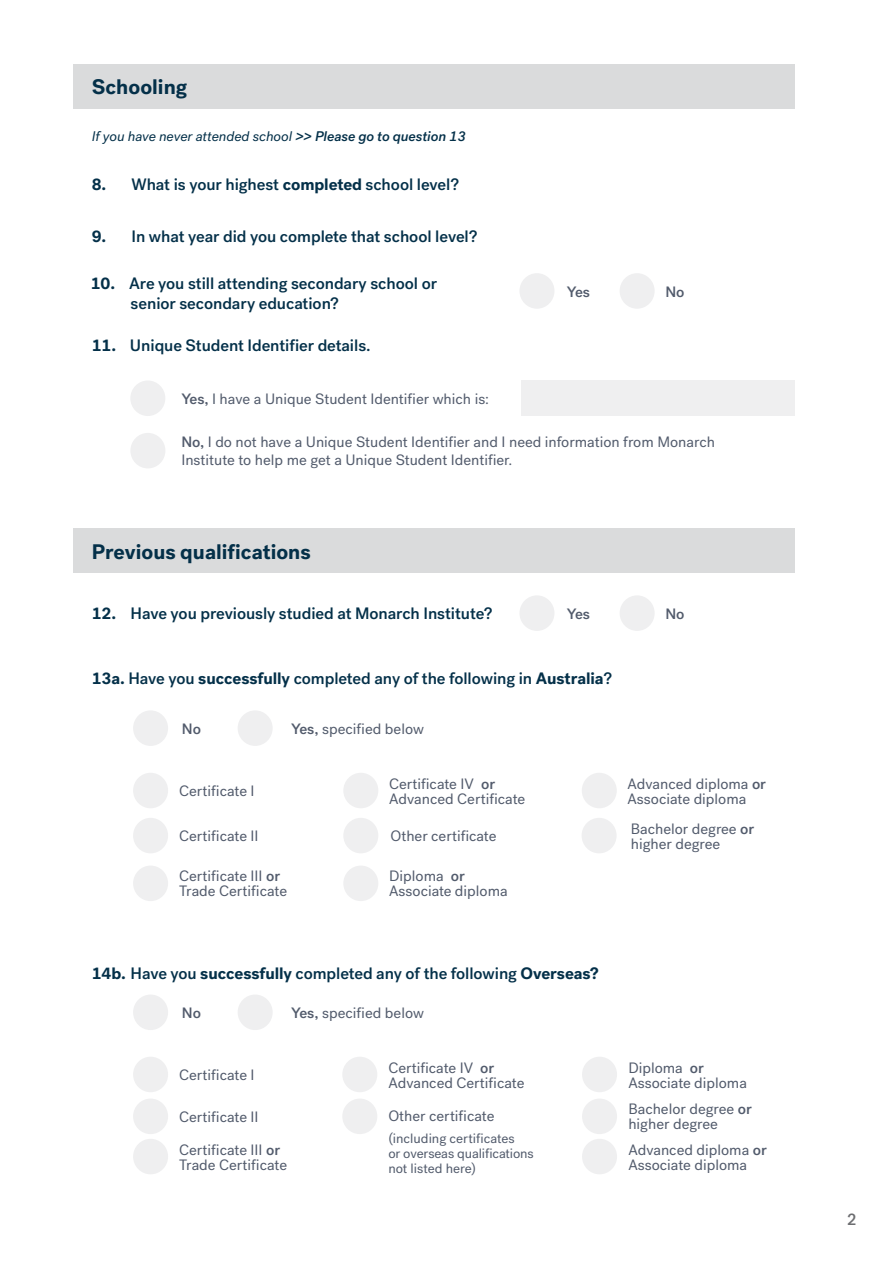
<style>
.page{position:relative;width:893px;height:1263px;background:#fff}
.page>*{position:absolute;margin:0;border:0;box-sizing:border-box;transform-origin:0 0}
.t1{font:700 21px "Post Grotesk";color:#043049}
.t2{font:500 16.5px/19.8px "Post Grotesk";letter-spacing:-.005em;color:#043049}
.t3{font:500 16.5px "Post Grotesk";color:#6d6e71}
.t4{font:15px/15px "Post Grotesk";color:#525b6c}
.t5{font:500 15px "Post Grotesk";color:#525b6c}
.t6{font:italic 13.95px "Post Grotesk";letter-spacing:-.005em;color:#043049}
.t7{font:13.5px/15px "Post Grotesk";letter-spacing:-.01em;color:#525b6c}
.s1{font-weight:500}
.s2{font-weight:700}
</style>
<div class="page">
<div style="left:73px;top:528px;width:721px;height:44px;background:#dadbdc"></div>
<div style="left:73px;top:64px;width:721px;height:44px;background:#dadbdc"></div>
<div style="left:582px;top:818px;width:35px;height:35px;background:#efeff0;border-radius:50%"></div>
<div style="left:343px;top:773px;width:35px;height:35px;background:#efeff0;border-radius:50%"></div>
<div style="left:133px;top:773px;width:35px;height:35px;background:#efeff0;border-radius:50%"></div>
<div style="left:343px;top:865px;width:35px;height:36px;background:#efeff0;border-radius:50%"></div>
<div style="left:133px;top:818px;width:35px;height:35px;background:#efeff0;border-radius:50%"></div>
<div style="left:582px;top:773px;width:35px;height:35px;background:#efeff0;border-radius:50%"></div>
<div style="left:133px;top:865px;width:35px;height:36px;background:#efeff0;border-radius:50%"></div>
<div style="left:343px;top:818px;width:35px;height:35px;background:#efeff0;border-radius:50%"></div>
<div style="left:521px;top:380px;width:273px;height:36px;background:#efeff0"></div>
<div style="left:130px;top:380px;width:35px;height:36px;background:#efeff0;border-radius:50%"></div>
<div style="left:130px;top:433px;width:35px;height:35px;background:#efeff0;border-radius:50%"></div>
<div style="left:238px;top:710px;width:35px;height:36px;background:#efeff0;border-radius:50%"></div>
<div style="left:133px;top:710px;width:35px;height:36px;background:#efeff0;border-radius:50%"></div>
<div style="left:620px;top:595px;width:35px;height:36px;background:#efeff0;border-radius:50%"></div>
<div style="left:519px;top:595px;width:35px;height:36px;background:#efeff0;border-radius:50%"></div>
<div style="left:620px;top:273px;width:35px;height:36px;background:#efeff0;border-radius:50%"></div>
<div style="left:519px;top:273px;width:35px;height:36px;background:#efeff0;border-radius:50%"></div>
<div style="left:582px;top:1098px;width:35px;height:36px;background:#efeff0;border-radius:50%"></div>
<div style="left:342px;top:1057px;width:35px;height:35px;background:#efeff0;border-radius:50%"></div>
<div style="left:133px;top:1057px;width:35px;height:35px;background:#efeff0;border-radius:50%"></div>
<div style="left:582px;top:1057px;width:35px;height:35px;background:#efeff0;border-radius:50%"></div>
<div style="left:133px;top:1098px;width:35px;height:36px;background:#efeff0;border-radius:50%"></div>
<div style="left:582px;top:1139px;width:35px;height:35px;background:#efeff0;border-radius:50%"></div>
<div style="left:133px;top:1139px;width:35px;height:35px;background:#efeff0;border-radius:50%"></div>
<div style="left:342px;top:1098px;width:35px;height:36px;background:#efeff0;border-radius:50%"></div>
<div style="left:238px;top:994px;width:35px;height:36px;background:#efeff0;border-radius:50%"></div>
<div style="left:133px;top:994px;width:35px;height:36px;background:#efeff0;border-radius:50%"></div>
<h1 class="t1" style="left:92px;top:74px;width:97px">Schooling</h1>
<p class="t6" style="left:92px;top:128px;width:376px">If you have never attended school <span class="s1">&gt;&gt; Please go to question 13</span></p>
<p class="t2" style="left:92px;top:174px;width:369px"><span class="s2">8.</span> What is your highest <span class="s2">completed</span> school level?</p>
<p class="t2" style="left:92px;top:226px;width:387px"><span class="s2">9.</span> In what year did you complete that school level?</p>
<p class="t2" style="left:131px;top:273px;width:308px;text-indent:-40px"><span class="s2">10.</span> Are you still attending secondary school or senior secondary education?</p>
<p class="t2" style="left:92px;top:335px;width:280px"><span class="s2">11.</span> Unique Student Identifier details.</p>
<p class="t4" style="left:181px;top:391px;width:309px"><span class="s1">Yes,</span> I have a Unique Student Identifier which is:</p>
<p class="t5" style="left:567px;top:282px;width:25px">Yes</p>
<p class="t5" style="left:665px;top:282px;width:21px">No</p>
<p class="t4" style="left:181px;top:433px;width:535px;line-height:18px"><span class="s1">No,</span> I do not have a Unique Student Identifier and I need information from Monarch<br>Institute to help me get a Unique Student Identifier.</p>
<h1 class="t1" style="left:92px;top:538px;width:221px">Previous qualifications</h1>
<p class="t2" style="left:92px;top:604px;width:402px"><span class="s2">12.</span> Have you previously studied at Monarch Institute?</p>
<p class="t5" style="left:567px;top:604px;width:25px">Yes</p>
<p class="t5" style="left:665px;top:604px;width:21px">No</p>
<p class="t2" style="left:92px;top:668px;width:522px"><span class="s2">13a.</span> Have you <span class="s2">successfully</span> completed any of the following in <span class="s2">Australia</span>?</p>
<p class="t5" style="left:182px;top:719px;width:21px">No</p>
<p class="t4" style="left:291px;top:721px;width:134px"><span class="s1">Yes,</span> specified below</p>
<p class="t4" style="left:179px;top:783px;width:77px">Certificate I</p>
<p class="t4" style="left:179px;top:829px;width:81px">Certificate II</p>
<p class="t4" style="left:179px;top:869px;width:109px">Certificate III <span class="s1">or<br></span>Trade Certificate</p>
<p class="t4" style="left:389px;top:776px;width:138px">Certificate IV <span class="s1">or<br></span>Advanced Certificate</p>
<p class="t4" style="left:390px;top:829px;width:108px">Other certificate</p>
<p class="t4" style="left:389px;top:869px;width:120px">Diploma <span class="s1">or<br></span>Associate diploma</p>
<p class="t2" style="left:92px;top:964px;width:509px"><span class="s2">14b.</span> Have you <span class="s2">successfully</span> completed any of the following <span class="s2">Overseas?</span></p>
<p class="t5" style="left:182px;top:1004px;width:21px">No</p>
<p class="t4" style="left:291px;top:1005px;width:134px"><span class="s1">Yes,</span> specified below</p>
<p class="t4" style="left:179px;top:1067px;width:77px">Certificate I</p>
<p class="t4" style="left:388px;top:1060px;width:138px">Certificate IV <span class="s1">or<br></span>Advanced Certificate</p>
<p class="t4" style="left:628px;top:776px;width:140px">Advanced diploma <span class="s1">or<br></span>Associate diploma</p>
<p class="t4" style="left:631px;top:821px;width:125px">Bachelor degree <span class="s1">or </span>higher degree</p>
<p class="t4" style="left:628px;top:1060px;width:120px">Diploma <span class="s1">or<br></span>Associate diploma</p>
<p class="t4" style="left:179px;top:1109px;width:81px">Certificate II</p>
<p class="t4" style="left:179px;top:1142px;width:109px">Certificate III <span class="s1">or<br></span>Trade Certificate</p>
<p class="t4" style="left:628px;top:1102px;width:125px">Bachelor degree <span class="s1">or </span>higher degree</p>
<p class="t4" style="left:388px;top:1108px;width:108px">Other certificate</p>
<p class="t7" style="left:388px;top:1131px;width:147px">(including certificates<br>or overseas qualifications not listed here)</p>
<p class="t4" style="left:628px;top:1142px;width:140px">Advanced diploma <span class="s1">or<br></span>Associate diploma</p>
<p class="t3" style="left:847px;top:1209px;width:11px">2</p>
</div>
